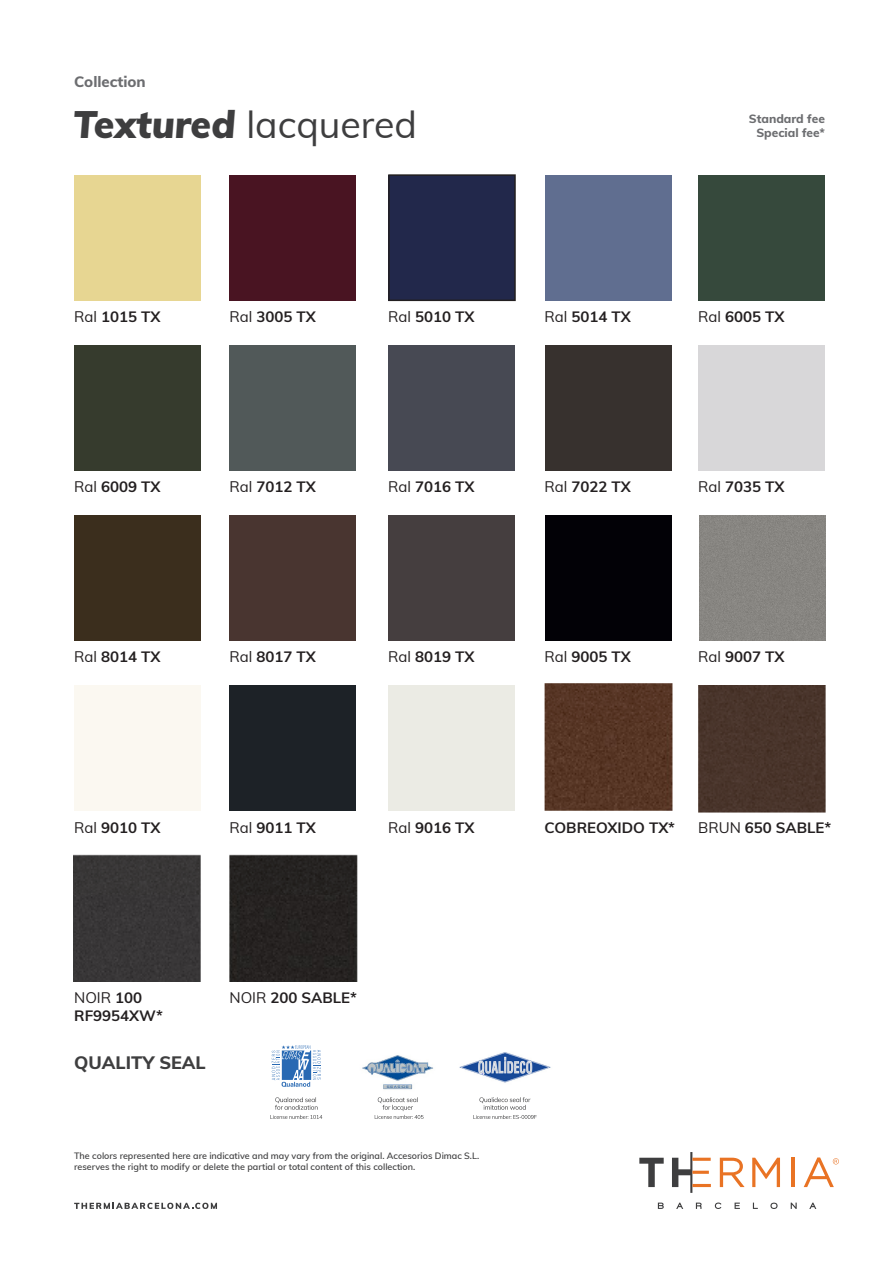
<style>
.page{position:relative;width:893px;height:1263px;background:#fff}
.page>*{position:absolute;margin:0;border:0;box-sizing:border-box;transform-origin:0 0}
.t1{font:37.5px "Muli";color:#3e3e3f}
.t2{font:800 18px "Muli";color:#3e3e3f}
.t3{font:700 15px "Muli";color:#231f20}
.t4{font:800 15px "Muli";color:#6c6d70}
.t5{font:15px "Muli";color:#231f20}
.t6{font:800 12px "Muli";color:#6c6d70}
.t7{font:600 9px/10.8px "Muli";color:#3e3e3f}
.s1{font-weight:900;font-style:italic}
.s2{font-weight:400}
.s3{font-weight:700}
</style>
<div class="page">
<svg style="left:639px;top:1158px;width:25px;height:29px"></svg>
<svg style="left:720px;top:1158px;width:25px;height:29px"></svg>
<svg style="left:752px;top:1158px;width:28px;height:29px"></svg>
<hr style="left:791px;top:1158px;width:4px;height:29px;background:#e97324">
<svg style="left:672px;top:1152px;width:39px;height:41px"></svg>
<svg style="left:804px;top:1157px;width:35px;height:30px"></svg>
<svg style="left:658px;top:1202px;width:6px;height:7px"></svg>
<svg style="left:676px;top:1202px;width:7px;height:7px"></svg>
<svg style="left:696px;top:1202px;width:6px;height:7px"></svg>
<svg style="left:715px;top:1202px;width:6px;height:7px"></svg>
<svg style="left:735px;top:1202px;width:5px;height:7px"></svg>
<svg style="left:753px;top:1202px;width:5px;height:7px"></svg>
<svg style="left:770px;top:1202px;width:7px;height:7px"></svg>
<svg style="left:791px;top:1202px;width:6px;height:7px"></svg>
<svg style="left:809px;top:1202px;width:7px;height:7px"></svg>
<svg style="left:74px;top:1203px;width:143px;height:6px"></svg>
<img style="left:544px;top:684px;width:128px;height:127px">
<div style="left:230px;top:855px;width:127px;height:127px;background:#262221"></div>
<div style="left:73px;top:855px;width:128px;height:126px;background:#383637"></div>
<div style="left:698px;top:685px;width:128px;height:127px;background:#49342b"></div>
<div style="left:75px;top:175px;width:126px;height:125px;background:#e7d692"></div>
<div style="left:75px;top:345px;width:126px;height:125px;background:#363b2d"></div>
<div style="left:75px;top:685px;width:126px;height:126px;background:#fbf8f1"></div>
<div style="left:75px;top:515px;width:126px;height:125px;background:#3b2e1d"></div>
<div style="left:230px;top:175px;width:126px;height:125px;background:#491422"></div>
<div style="left:230px;top:345px;width:126px;height:125px;background:#515959"></div>
<div style="left:230px;top:685px;width:126px;height:126px;background:#1d2227"></div>
<div style="left:230px;top:515px;width:126px;height:125px;background:#493530"></div>
<div style="left:389px;top:175px;width:126px;height:125px;background:#22284b"></div>
<div style="left:388px;top:174px;width:128px;height:127px;border:2px solid #231f20"></div>
<div style="left:389px;top:345px;width:126px;height:125px;background:#474953"></div>
<div style="left:389px;top:685px;width:126px;height:126px;background:#ebebe4"></div>
<div style="left:389px;top:515px;width:126px;height:125px;background:#453e3f"></div>
<div style="left:545px;top:175px;width:126px;height:125px;background:#606e90"></div>
<div style="left:545px;top:345px;width:126px;height:125px;background:#37312e"></div>
<div style="left:545px;top:515px;width:126px;height:125px;background:#020106"></div>
<div style="left:699px;top:175px;width:126px;height:125px;background:#36493c"></div>
<div style="left:699px;top:345px;width:126px;height:125px;background:#d8d7d9"></div>
<div style="left:700px;top:515px;width:126px;height:125px;background:#878581"></div>
<img style="left:459px;top:1052px;width:92px;height:31px">
<svg style="left:272px;top:1045px;width:49px;height:42px"></svg>
<img style="left:362px;top:1055px;width:71px;height:35px">
<svg style="left:270px;top:1097px;width:52px;height:22px"></svg>
<svg style="left:375px;top:1097px;width:48px;height:22px"></svg>
<svg style="left:473px;top:1097px;width:64px;height:22px"></svg>
<p class="t4" style="left:74px;top:71px;width:73px">Collection</p>
<p class="t1" style="left:73px;top:97px;width:345px"><span class="s1">Textured</span> lacquered</p>
<p class="t6" style="left:749px;top:110px;width:78px">Standard fee</p>
<p class="t6" style="left:756px;top:124px;width:70px">Special fee*</p>
<p class="t3" style="left:74px;top:306px;width:88px"><span class="s2">Ral</span> 1015 TX</p>
<p class="t3" style="left:229px;top:306px;width:88px"><span class="s2">Ral</span> 3005 TX</p>
<p class="t3" style="left:388px;top:306px;width:88px"><span class="s2">Ral</span> 5010 TX</p>
<p class="t3" style="left:544px;top:306px;width:88px"><span class="s2">Ral</span> 5014 TX</p>
<p class="t3" style="left:698px;top:306px;width:88px"><span class="s2">Ral</span> 6005 TX</p>
<p class="t3" style="left:74px;top:475px;width:88px"><span class="s2">Ral</span> 6009 TX</p>
<p class="t3" style="left:229px;top:475px;width:88px"><span class="s2">Ral</span> 7012 TX</p>
<p class="t3" style="left:388px;top:475px;width:88px"><span class="s2">Ral</span> 7016 TX</p>
<p class="t3" style="left:544px;top:475px;width:88px"><span class="s2">Ral</span> 7022 TX</p>
<p class="t3" style="left:698px;top:475px;width:88px"><span class="s2">Ral</span> 7035 TX</p>
<p class="t3" style="left:74px;top:646px;width:88px"><span class="s2">Ral</span> 8014 TX</p>
<p class="t3" style="left:229px;top:646px;width:88px"><span class="s2">Ral</span> 8017 TX</p>
<p class="t3" style="left:388px;top:646px;width:88px"><span class="s2">Ral</span> 8019 TX</p>
<p class="t3" style="left:544px;top:646px;width:88px"><span class="s2">Ral</span> 9005 TX</p>
<p class="t3" style="left:698px;top:646px;width:88px"><span class="s2">Ral</span> 9007 TX</p>
<p class="t3" style="left:74px;top:816px;width:88px"><span class="s2">Ral</span> 9010 TX</p>
<p class="t3" style="left:229px;top:816px;width:88px"><span class="s2">Ral</span> 9011 TX</p>
<p class="t3" style="left:388px;top:816px;width:88px"><span class="s2">Ral</span> 9016 TX</p>
<p class="t3" style="left:544px;top:816px;width:132px">COBREOXIDO TX*</p>
<p class="t3" style="left:698px;top:816px;width:135px"><span class="s2">BRUN</span> 650 SABLE*</p>
<p class="t5" style="left:74px;top:987px;width:69px">NOIR <span class="s3">100</span></p>
<p class="t3" style="left:74px;top:1005px;width:90px">RF9954XW*</p>
<p class="t3" style="left:229px;top:987px;width:129px"><span class="s2">NOIR</span> 200 SABLE*</p>
<p class="t2" style="left:74px;top:1049px;width:133px">QUALITY SEAL</p>
<p class="t7" style="left:74px;top:1150px;width:407px">The colors represented here are indicative and may vary from the original. Accesorios Dimac S.L. reserves the right to modify or delete the partial or total content of this collection.</p>
</div>
